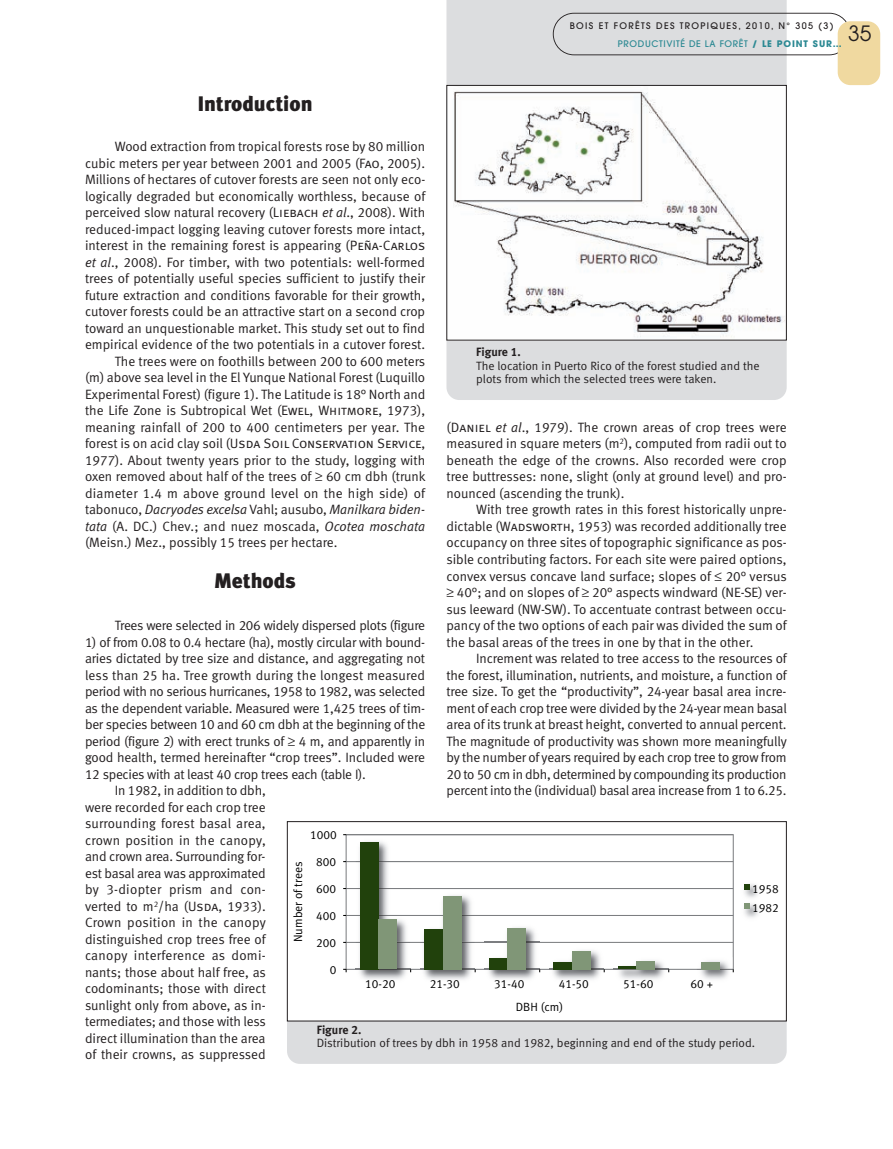
<style>
.page{position:relative;width:893px;height:1149px;background:#fff}
.page>*{position:absolute;margin:0;border:0;box-sizing:border-box;transform-origin:0 0}
.t1{font:21px "Meta Black LF";color:#231f20}
.t2{font:21px "Avant Garde";color:#231f20}
.t3{font:13.5px/16.5px "Meta Normal LF";letter-spacing:-.005em;color:#231f20;text-align:justify}
.t4{font:13.5px "Meta Normal LF";letter-spacing:.02em;color:#231f20}
.t5{font:13.5px "Meta Normal LF Caps";letter-spacing:-.01em;color:#231f20}
.t6{font:13.5px "Meta Normal LF";letter-spacing:-.025em;color:#231f20}
.t7{font:12px/13.5px "Meta Normal LF";color:#231f20}
.t8{font:12px "Meta Bold LF";color:#231f20}
.t9{font:11.85px/19.2px "Meta Normal LF";color:#000}
.t10{font:500 9px "Avant Garde";letter-spacing:.15em;color:#231f20}
.t11{font:500 9px "Avant Garde";letter-spacing:.07em;color:#2c8993}
.s1{font-weight:700}
.s2{font-family:"Meta Normal LF Caps"}
.s3{font-style:italic}
.s4{font-family:"Meta Normal LF"}
</style>
<div class="page">
<div style="left:446px;top:0;width:341px;height:400px;background:#dcdddf"></div>
<div style="left:287px;top:829px;width:500px;height:234px;background:#dcdddf;border-radius:13px"></div>
<img style="left:448px;top:87px;width:337px;height:251px">
<div style="left:446px;top:85px;width:341px;height:255px;border:1px solid #231f20"></div>
<div style="left:287px;top:821px;width:499px;height:199px;background:#fff"></div>
<svg style="left:346px;top:834px;width:388px;height:135px"></svg>
<img style="left:697px;top:969px;width:36px;height:10px">
<img style="left:697px;top:956px;width:36px;height:13px">
<div style="left:701px;top:961px;width:18px;height:8px;background:#809677"></div>
<img style="left:614px;top:956px;width:54px;height:23px">
<img style="left:614px;top:968px;width:54px;height:1px">
<hr style="left:618px;top:966px;width:18px;height:3px;background:#21410c">
<div style="left:636px;top:960px;width:19px;height:9px;background:#809677"></div>
<img style="left:549px;top:946px;width:55px;height:34px">
<img style="left:549px;top:968px;width:55px;height:1px">
<div style="left:553px;top:961px;width:19px;height:8px;background:#21410c"></div>
<div style="left:572px;top:950px;width:18px;height:19px;background:#809677"></div>
<img style="left:485px;top:923px;width:54px;height:56px">
<img style="left:485px;top:941px;width:54px;height:1px">
<img style="left:485px;top:968px;width:54px;height:1px">
<div style="left:489px;top:957px;width:18px;height:12px;background:#21410c"></div>
<div style="left:507px;top:927px;width:19px;height:42px;background:#809677"></div>
<img style="left:420px;top:891px;width:55px;height:89px">
<img style="left:420px;top:914px;width:55px;height:28px">
<img style="left:420px;top:968px;width:55px;height:1px">
<div style="left:424px;top:928px;width:19px;height:41px;background:#21410c"></div>
<div style="left:443px;top:895px;width:18px;height:74px;background:#809677"></div>
<img style="left:356px;top:837px;width:54px;height:142px">
<img style="left:356px;top:860px;width:54px;height:82px">
<img style="left:356px;top:968px;width:54px;height:1px">
<div style="left:360px;top:842px;width:18px;height:127px;background:#21410c"></div>
<div style="left:378px;top:919px;width:19px;height:50px;background:#809677"></div>
<img style="left:744px;top:893px;width:15px;height:25px">
<svg style="left:744px;top:884px;width:14px;height:9px"></svg>
<svg style="left:744px;top:902px;width:6px;height:6px"></svg>
<div style="left:287px;top:821px;width:500px;height:199px;border:1px solid #231f20"></div>
<svg style="left:553px;top:13px;width:294px;height:42px"></svg>
<div style="left:838px;top:21px;width:42px;height:64px;background:#f0d9a0;border-radius:13px"></div>
<p class="t10" style="left:570px;top:23px;width:265px">BOIS ET FORÊTS DES TROPIQUES, 2010, N° 305 (3)</p>
<h1 class="t2" style="left:848px;top:26px;width:25px">35</h1>
<p class="t11" style="left:618px;top:41px;width:226px">PRODUCTIVITÉ DE LA FORÊT <span class="s1">/ LE POINT SUR…</span></p>
<h1 class="t1" style="left:198px;top:97px;width:116px">Introduction</h1>
<p class="t3" style="left:85px;top:139px;width:342px;text-align:right">Wood extraction from tropical forests rose by 80 million cubic meters per year between 2001 and 2005 (<span class="s2">Fao</span>, 2005).<br>Millions of hectares of cutover forests are seen not only eco&shy;logically degraded but economically worthless, because of perceived slow natural recovery (<span class="s2">Liebach</span> <span class="s3">et al</span>., 2008). With reduced-impact logging leaving cutover forests more intact, interest in the remaining forest is appearing (<span class="s2">Peña-Carlos </span><span class="s3">et al</span>., 2008). For timber, with two potentials: well-formed trees of potentially useful species sufficient to justify their future extraction and conditions favorable for their growth, cutover forests could be an attractive start on a second crop toward an unquestionable market. This study set out to find empirical evidence of the two potentials in a cutover forest.<br>The trees were on foothills between 200 to 600 meters<br>(m) above sea level in the El Yunque National Forest (Luquillo Experimental Forest) (figure 1). The Latitude is 18° North and the Life Zone is Subtropical Wet <span class="s2">(Ewel, Whitmore</span>, 1973), meaning rainfall of 200 to 400 centimeters per year. The</p>
<p class="t5" style="left:85px;top:439px;width:342px"><span class="s4">forest is on acid clay soil (</span>Usda Soil Conservation Service<span class="s4">,</span></p>
<p class="t3" style="left:85px;top:453px;width:342px">1977). About twenty years prior to the study, logging with oxen removed about half of the trees of ≥ 60 cm dbh (trunk diameter 1.4 m above ground level on the high side) of tabonuco, <span class="s3">Dacryodes excelsa</span> Vahl; ausubo, <span class="s3">Manilkara biden&shy;tata</span> (A. DC.) Chev.; and nuez moscada, <span class="s3">Ocotea moschata </span>(Meisn.) Mez., possibly 15 trees per hectare.</p>
<h1 class="t1" style="left:214px;top:573px;width:83px">Methods</h1>
<p class="t3" style="left:115px;top:618px;width:312px">Trees were selected in 206 widely dispersed plots (figure</p>
<p class="t3" style="left:85px;top:634px;width:341px">1) of from 0.08 to 0.4 hectare (ha), mostly circular with bound-</p>
<p class="t3" style="left:85px;top:651px;width:342px">aries dictated by tree size and distance, and aggregating not</p>
<p class="t3" style="left:85px;top:667px;width:341px">less than 25 ha. Tree growth during the longest measured</p>
<p class="t3" style="left:85px;top:684px;width:342px">period with no serious hurricanes, 1958 to 1982, was selected</p>
<p class="t3" style="left:85px;top:700px;width:341px">as the dependent variable. Measured were 1,425 trees of tim-</p>
<p class="t3" style="left:85px;top:717px;width:342px">ber species between 10 and 60 cm dbh at the beginning of the</p>
<p class="t3" style="left:85px;top:733px;width:342px">period (figure 2) with erect trunks of ≥ 4 m, and apparently in</p>
<p class="t3" style="left:85px;top:750px;width:342px">good health, termed hereinafter “crop trees”. Included were</p>
<p class="t6" style="left:85px;top:769px;width:282px">12 species with at least 40 crop trees each (table I).</p>
<p class="t3" style="left:115px;top:783px;width:153px">In 1982, in addition to dbh,</p>
<p class="t3" style="left:85px;top:799px;width:182px">were recorded for each crop tree</p>
<p class="t3" style="left:85px;top:816px;width:182px">surrounding forest basal area,</p>
<p class="t4" style="left:85px;top:835px;width:182px">crown position in the canopy,</p>
<p class="t3" style="left:85px;top:849px;width:182px">and crown area. Surrounding for-</p>
<p class="t3" style="left:85px;top:865px;width:182px">est basal area was approximated</p>
<p class="t4" style="left:85px;top:884px;width:182px">by 3-diopter prism and con-</p>
<p class="t3" style="left:85px;top:898px;width:182px">verted to m<sup>2</sup>/ha (U<span class="s2">sda,</span> 1933).</p>
<p class="t4" style="left:85px;top:917px;width:182px">Crown position in the canopy</p>
<p class="t3" style="left:85px;top:931px;width:182px">distinguished crop trees free of</p>
<p class="t4" style="left:85px;top:950px;width:182px">canopy interference as domi-</p>
<p class="t3" style="left:85px;top:964px;width:182px">nants; those about half free, as</p>
<p class="t3" style="left:85px;top:981px;width:182px">codominants; those with direct</p>
<p class="t3" style="left:85px;top:997px;width:182px">sunlight only from above, as in-</p>
<p class="t3" style="left:85px;top:1014px;width:182px">termediates; and those with less</p>
<p class="t3" style="left:85px;top:1030px;width:182px">direct illumination than the area</p>
<p class="t3" style="left:85px;top:1047px;width:182px">of their crowns, as suppressed</p>
<p class="t8" style="left:476px;top:348px;width:46px">Figure 1.</p>
<p class="t7" style="left:476px;top:360px;width:285px">The location in Puerto Rico of the forest studied and the plots from which the selected trees were taken.</p>
<p class="t3" style="left:446px;top:420px;width:342px">(<span class="s2">Daniel</span> <span class="s3">et al</span>., 1979). The crown areas of crop trees were measured in square meters (m<sup>2</sup>), computed from radii out to beneath the edge of the crowns. Also recorded were crop tree buttresses: none, slight (only at ground level) and pro&shy;nounced (ascending the trunk).</p>
<p class="t3" style="left:446px;top:502px;width:342px;text-indent:30px">With tree growth rates in this forest historically unpre&shy;dictable (W<span class="s2">adsworth</span>, 1953) was recorded additionally tree occupancy on three sites of topographic significance as pos&shy;sible contributing factors. For each site were paired options, convex versus concave land surface; slopes of ≤ 20° versus ≥ 40°; and on slopes of ≥ 20° aspects windward (NE-SE) ver&shy;sus leeward (NW-SW). To accentuate contrast between occu&shy;pancy of the two options of each pair was divided the sum of the basal areas of the trees in one by that in the other.</p>
<p class="t3" style="left:446px;top:651px;width:342px;text-indent:30px">Increment was related to tree access to the resources of the forest, illumination, nutrients, and moisture, a function of tree size. To get the “productivity”, 24-year basal area incre&shy;ment of each crop tree were divided by the 24-year mean basal area of its trunk at breast height, converted to annual percent.<br>The magnitude of productivity was shown more meaningfully by the number of years required by each crop tree to grow from 20 to 50 cm in dbh, determined by compounding its production percent into the (individual) basal area increase from 1 to 6.25.</p>
<p class="t9" style="left:310px;top:826px;width:28px">1000</p>
<p class="t9" style="left:316px;top:853px;width:21px">800</p>
<p class="t9" style="left:290px;top:941px;width:82px;rotate:-90deg">Number of trees</p>
<p class="t9" style="left:752px;top:879px;width:28px">1958<br>1982</p>
<p class="t9" style="left:316px;top:880px;width:21px">600</p>
<p class="t9" style="left:316px;top:907px;width:21px">400</p>
<p class="t9" style="left:316px;top:934px;width:21px">200</p>
<p class="t9" style="left:330px;top:961px;width:8px">0</p>
<p class="t9" style="left:365px;top:974px;width:32px">10-20</p>
<p class="t9" style="left:430px;top:974px;width:32px">21-30</p>
<p class="t9" style="left:494px;top:974px;width:32px">31-40</p>
<p class="t9" style="left:559px;top:974px;width:32px">41-50</p>
<p class="t9" style="left:623px;top:974px;width:32px">51-60</p>
<p class="t9" style="left:691px;top:974px;width:24px">60 +</p>
<p class="t9" style="left:516px;top:997px;width:49px">DBH (cm)</p>
<p class="t8" style="left:317px;top:1025px;width:46px">Figure 2.</p>
<p class="t7" style="left:317px;top:1037px;width:440px">Distribution of trees by dbh in 1958 and 1982, beginning and end of the study period.</p>
</div>
